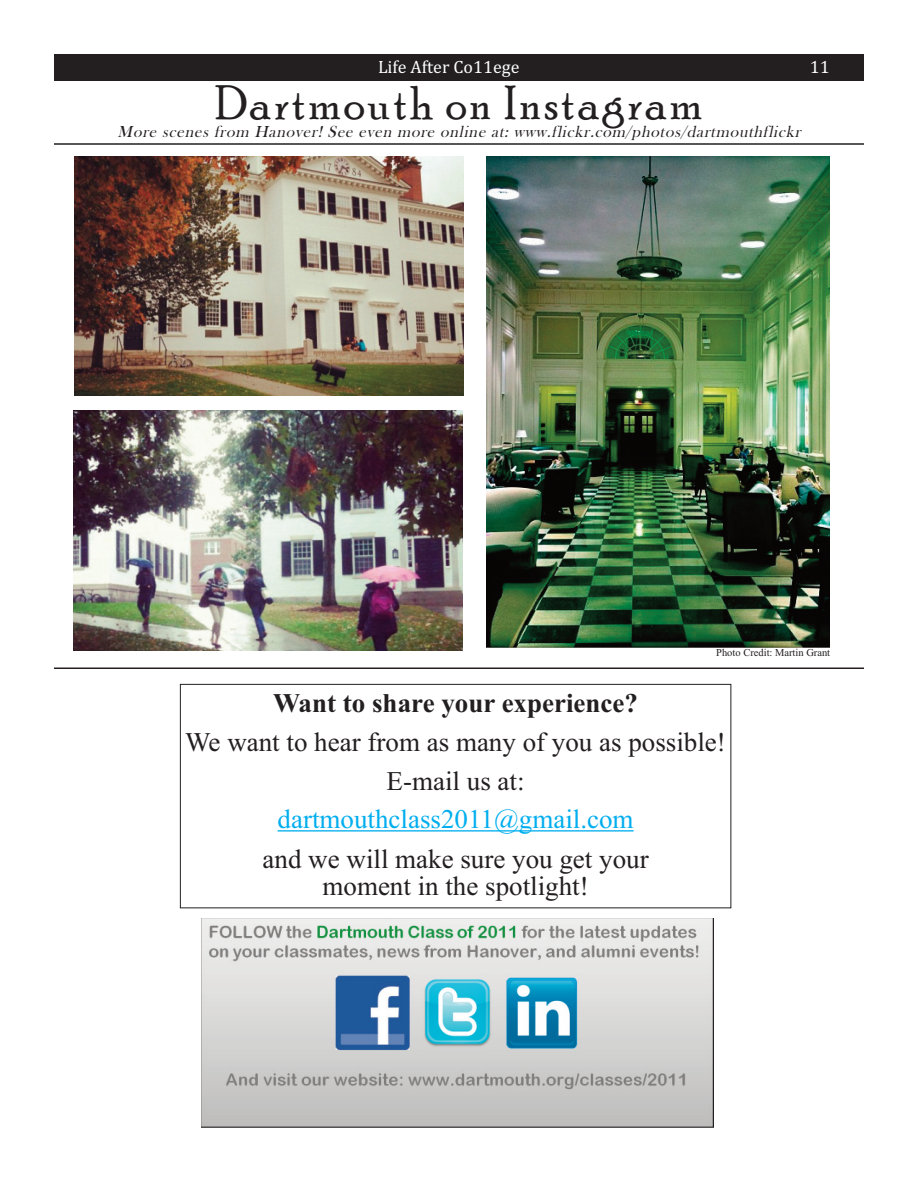
<style>
.page{position:relative;width:918px;height:1188px;background:#fff}
.page>*{position:absolute;margin:0;border:0;box-sizing:border-box;transform-origin:0 0}
.t1{font:48px "Poor Richard";letter-spacing:.05em;color:#231f20}
.t2{font:27px/39px "Times New Roman";color:#231f20;text-align:center}
.t3{font:27px "Times New Roman";color:#00aeef}
.t4{font:700 27px "Times New Roman";color:#231f20}
.t5{font:18px "Cambria";color:#fff}
.t6{font:italic 16.5px "Bask Old Face";color:#231f20}
.t7{font:10.5px "Times New Roman";color:#231f20}
</style>
<div class="page">
<div style="left:180px;top:684px;width:551px;height:224px;border:1px solid #231f20"></div>
<hr style="left:278px;top:830px;width:356px;height:2px;background:#00aeef">
<img style="left:201px;top:918px;width:513px;height:210px">
<div style="left:54px;top:54px;width:810px;height:27px;background:#231f20"></div>
<hr style="left:54px;top:143px;width:810px;height:2px;background:#231f20">
<hr style="left:54px;top:668px;width:810px;height:1px;background:#231f20">
<img style="left:74px;top:156px;width:390px;height:240px">
<img style="left:73px;top:410px;width:389px;height:240px">
<img style="left:486px;top:156px;width:344px;height:491px">
<p class="t5" style="left:378px;top:56px;width:143px">Life After Co11ege</p>
<p class="t5" style="left:810px;top:56px;width:21px">11</p>
<h1 class="t1" style="left:215px;top:74px;width:489px">Dartmouth on Instagram</h1>
<p class="t6" style="left:117px;top:122px;width:689px">More scenes from Hanover! See even more online at: www.flickr.com/photos/dartmouthflickr</p>
<p class="t7" style="left:716px;top:646px;width:116px">Photo Credit: Martin Grant</p>
<p class="t4" style="left:273px;top:687px;width:366px">Want to share your experience?</p>
<p class="t2" style="left:185px;top:722px;width:542px">We want to hear from as many of you as possible!<br>E-mail us at:</p>
<p class="t3" style="left:278px;top:803px;width:358px">dartmouthclass2011@gmail.com</p>
<p class="t2" style="left:263px;top:845px;width:388px;line-height:27px">and we will make sure you get your moment in the spotlight!</p>
</div>
